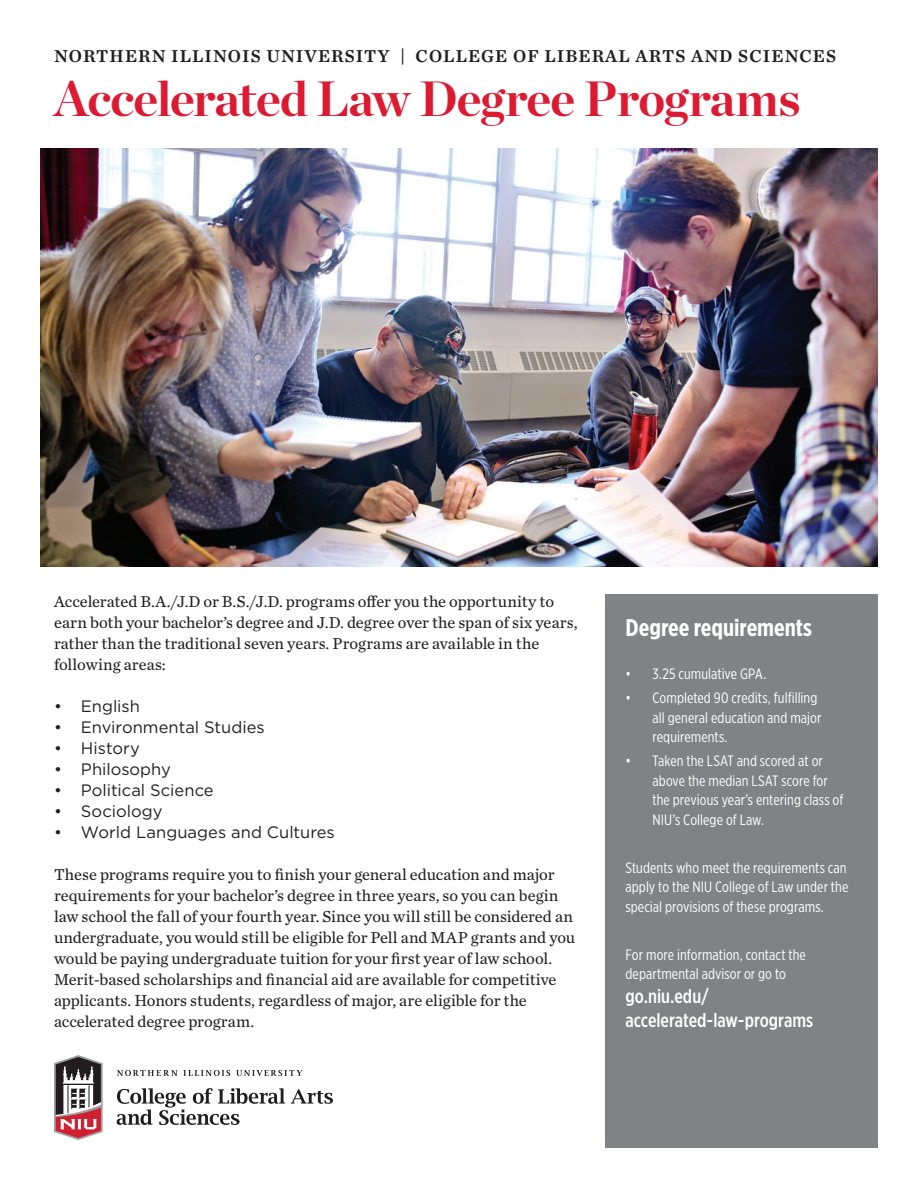
<style>
.page{position:relative;width:918px;height:1188px;background:#fff}
.page>*{position:absolute;margin:0;border:0;box-sizing:border-box;transform-origin:0 0}
.t1{font:700 49.5px "Chronicle Display";letter-spacing:-.015em;color:#dc1a32}
.t2{font:700 24px "Gotham X Narrow";color:#fff}
.t3{font:500 19.5px/24px "Gotham X Narrow";color:#fff}
.t4{font:18px "Chronicle Text G2 Semi";letter-spacing:.06em;color:#231f20}
.t5{font:16.5px/21px "Chronicle Text G2";color:#231f20}
.t6{font:16.5px "Gotham";color:#231f20}
.t7{font:15px/19.5px "Gotham X Narrow";letter-spacing:.005em;color:#fff}
</style>
<div class="page">
<img style="left:40px;top:148px;width:838px;height:419px">
<div style="left:605px;top:594px;width:273px;height:554px;background:#808285"></div>
<svg style="left:54px;top:1055px;width:49px;height:85px"></svg>
<svg style="left:117px;top:1070px;width:60px;height:6px"></svg>
<svg style="left:183px;top:1070px;width:47px;height:6px"></svg>
<svg style="left:236px;top:1070px;width:66px;height:6px"></svg>
<svg style="left:291px;top:1089px;width:42px;height:15px"></svg>
<svg style="left:117px;top:1088px;width:168px;height:37px"></svg>
<p class="t4" style="left:54px;top:42px;width:784px">NORTHERN ILLINOIS UNIVERSITY | COLLEGE OF LIBERAL ARTS AND SCIENCES</p>
<h1 class="t1" style="left:54px;top:59px;width:748px">Accelerated Law Degree Programs</h1>
<p class="t5" style="left:54px;top:590px;width:525px">Accelerated B.A./J.D or B.S./J.D. programs offer you the opportunity to earn both your bachelor’s degree and J.D. degree over the span of six years, rather than the traditional seven years. Programs are available in the following areas:</p>
<p class="t6" style="left:54px;top:696px;width:87px">• English</p>
<p class="t6" style="left:54px;top:717px;width:212px">• Environmental Studies</p>
<p class="t6" style="left:54px;top:738px;width:87px">• History</p>
<p class="t6" style="left:54px;top:759px;width:118px">• Philosophy</p>
<p class="t6" style="left:54px;top:780px;width:161px">• Political Science</p>
<p class="t6" style="left:54px;top:801px;width:110px">• Sociology</p>
<p class="t6" style="left:54px;top:822px;width:282px">• World Languages and Cultures</p>
<p class="t5" style="left:54px;top:863px;width:523px">These programs require you to finish your general education and major requirements for your bachelor’s degree in three years, so you can begin law school the fall of your fourth year. Since you will still be considered an undergraduate, you would still be eligible for Pell and MAP grants and you would be paying undergraduate tuition for your first year of law school.<br>Merit-based scholarships and financial aid are available for competitive applicants. Honors students, regardless of major, are eligible for the accelerated degree program.</p>
<h2 class="t2" style="left:626px;top:612px;width:188px">Degree requirements</h2>
<p class="t7" style="left:626px;top:664px;width:142px">• 3.25 cumulative GPA.</p>
<p class="t7" style="left:652px;top:688px;width:170px;text-indent:-27px">• Completed 90 credits, fulfilling all general education and major requirements.</p>
<p class="t7" style="left:652px;top:751px;width:192px;text-indent:-27px">• Taken the LSAT and scored at or above the median LSAT score for the previous year’s entering class of<br>NIU’s College of Law.</p>
<p class="t7" style="left:626px;top:857px;width:224px;text-align:justify">Students who meet the requirements can apply to the NIU College of Law under the special provisions of these programs.</p>
<p class="t7" style="left:626px;top:944px;width:182px">For more information, contact the departmental advisor or go to</p>
<p class="t3" style="left:626px;top:984px;width:189px">go.niu.edu/ accelerated-law-programs</p>
</div>
